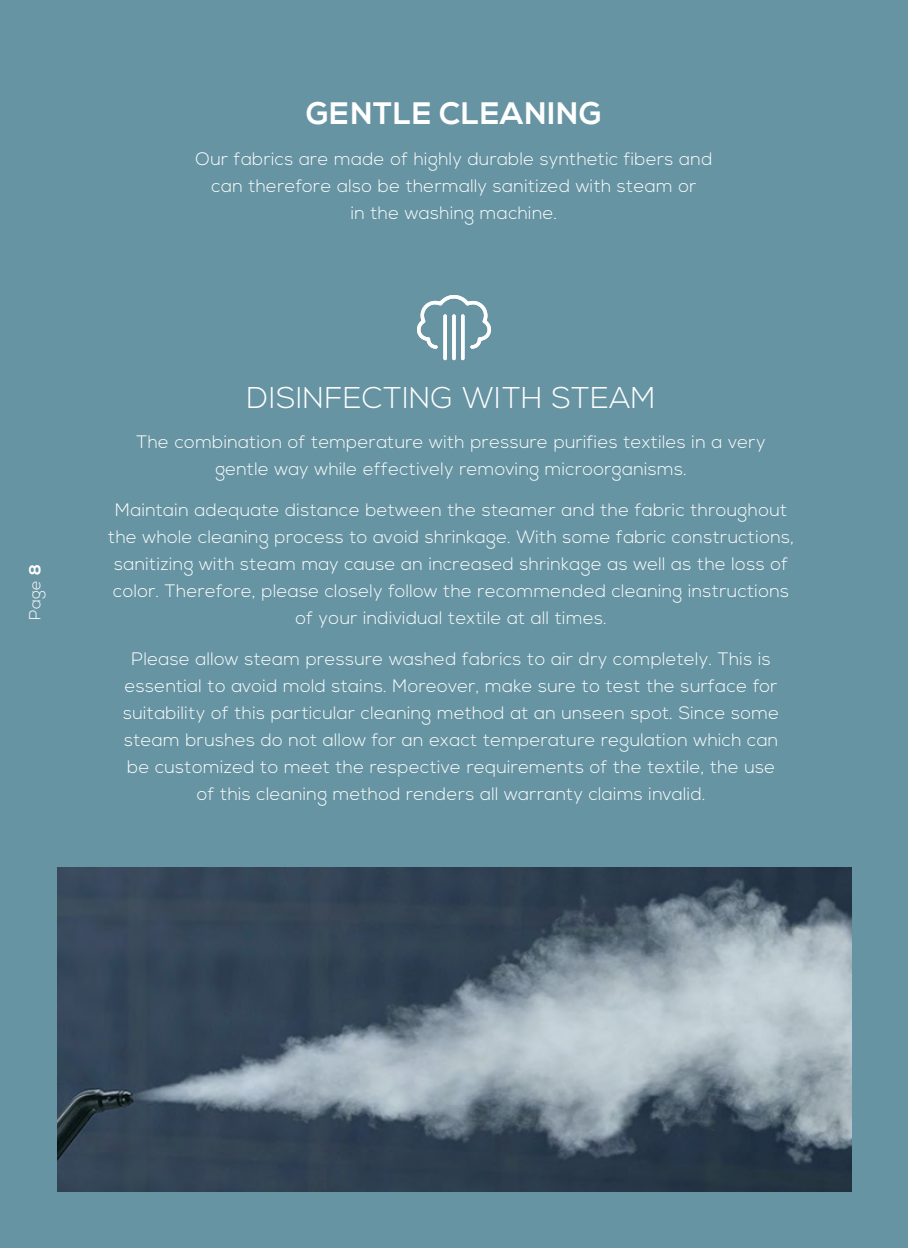
<style>
.page{position:relative;width:908px;height:1248px;background:#fff}
.page>*{position:absolute;margin:0;border:0;box-sizing:border-box;transform-origin:0 0}
.t1{font:700 31px "Nexa";letter-spacing:.025em;color:#fff}
.t2{font:300 30px "Nexa";letter-spacing:.02em;color:#fff}
.t3{font:300 18px/27px "Nexa";letter-spacing:.02em;color:#fff;text-align:center}
.t4{font:300 16px "Nexa";color:#fff}
.s1{font-weight:700}
</style>
<div class="page">
<div style="left:0;top:0;width:907px;height:1247px;background:#6694a3"></div>
<svg style="left:417px;top:295px;width:74px;height:65px"></svg>
<img style="left:57px;top:867px;width:793px;height:324px">
<h1 class="t1" style="left:306px;top:96px;width:297px">GENTLE CLEANING</h1>
<p class="t3" style="left:195px;top:146px;width:518px">Our fabrics are made of highly durable synthetic fibers and can therefore also be thermally sanitized with steam or<br>in the washing machine.</p>
<p class="t4" style="left:26px;top:619px;width:57px;rotate:-90deg">Page <span class="s1">8</span></p>
<h2 class="t2" style="left:247px;top:380px;width:410px">DISINFECTING WITH STEAM</h2>
<p class="t3" style="left:136px;top:429px;width:630px">The combination of temperature with pressure purifies textiles in a very gentle way while effectively removing microorganisms.</p>
<p class="t3" style="left:108px;top:497px;width:687px">Maintain adequate distance between the steamer and the fabric throughout the whole cleaning process to avoid shrinkage. With some fabric constructions, sanitizing with steam may cause an increased shrinkage as well as the loss of color. Therefore, please closely follow the recommended cleaning instructions of your individual textile at all times.</p>
<p class="t3" style="left:123px;top:645px;width:657px">Please allow steam pressure washed fabrics to air dry completely. This is essential to avoid mold stains. Moreover, make sure to test the surface for suitability of this particular cleaning method at an unseen spot. Since some steam brushes do not allow for an exact temperature regulation which can be customized to meet the respective requirements of the textile, the use of this cleaning method renders all warranty claims invalid.</p>
</div>
